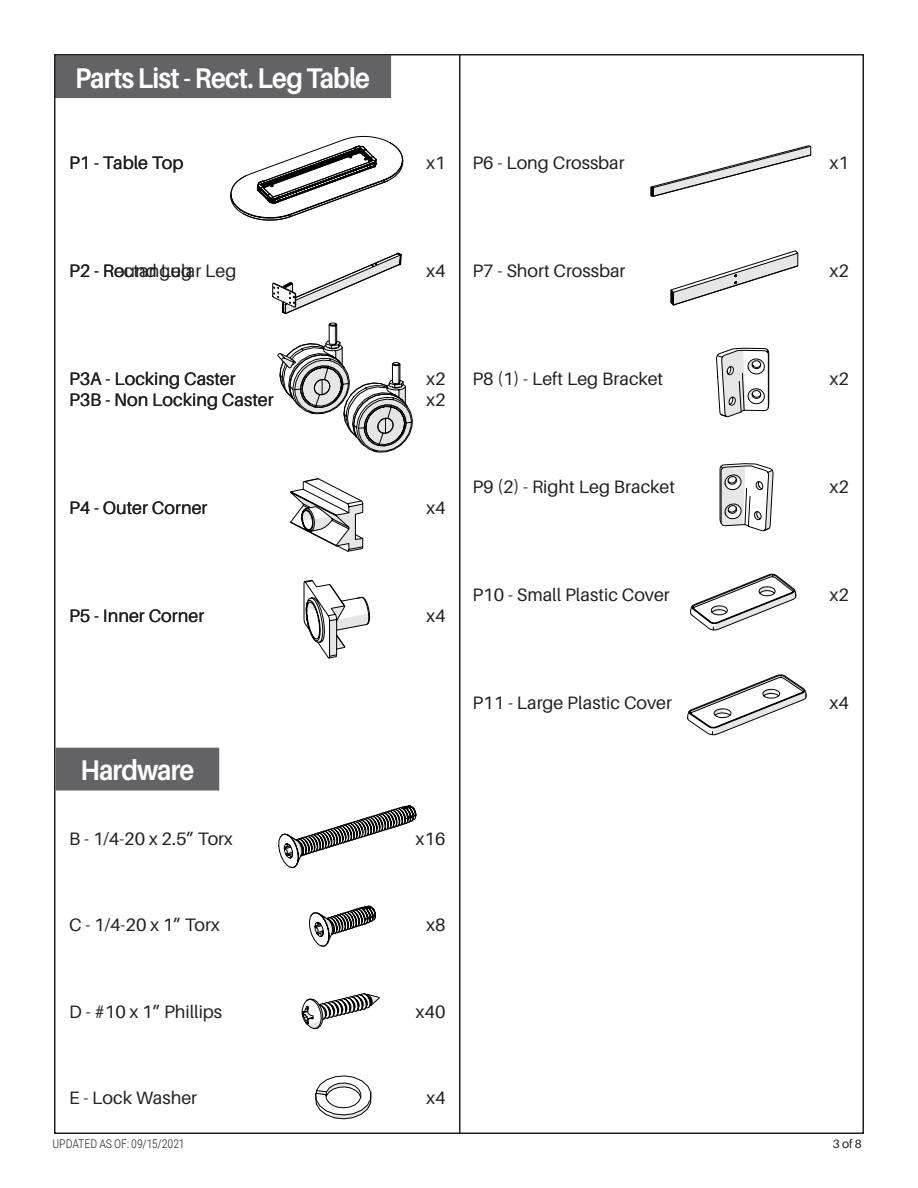
<style>
.page{position:relative;width:918px;height:1188px;background:#fff}
.page>*{position:absolute;margin:0;border:0;box-sizing:border-box;transform-origin:0 0}
.Section_Title_Headin{font:700 28.5px "Aileron";letter-spacing:-.03em;color:#fff;scale:.9 1}
.t1{font:18px "Aileron";color:#231f20}
.Version{font:300 12px "Roboto Condensed";letter-spacing:-.005em;color:#231f20}
.parts_needed_center{font:12px "Aileron";color:#231f20}
</style>
<div class="page">
<div style="left:54px;top:55px;width:337px;height:43px;background:#636366"></div>
<hr style="left:459px;top:54px;width:1px;height:1080px;background:#231f20">
<svg style="left:230px;top:136px;width:173px;height:84px"></svg>
<svg style="left:272px;top:253px;width:130px;height:61px"></svg>
<svg style="left:290px;top:478px;width:73px;height:73px"></svg>
<svg style="left:304px;top:580px;width:66px;height:78px"></svg>
<svg style="left:690px;top:574px;width:106px;height:56px"></svg>
<svg style="left:651px;top:145px;width:160px;height:52px"></svg>
<svg style="left:720px;top:463px;width:53px;height:68px"></svg>
<svg style="left:716px;top:348px;width:53px;height:69px"></svg>
<svg style="left:671px;top:250px;width:127px;height:56px"></svg>
<svg style="left:687px;top:675px;width:119px;height:61px"></svg>
<svg style="left:277px;top:323px;width:136px;height:129px"></svg>
<svg style="left:302px;top:993px;width:78px;height:36px"></svg>
<div style="left:56px;top:748px;width:163px;height:43px;background:#636366;border:2px solid #636366"></div>
<svg style="left:279px;top:805px;width:137px;height:63px"></svg>
<svg style="left:315px;top:1076px;width:56px;height:43px"></svg>
<svg style="left:309px;top:905px;width:67px;height:42px"></svg>
<p class="Section_Title_Headin" style="left:75px;top:62px;width:329px">Parts List - Rect. Leg Table</p>
<p class="t1" style="left:69px;top:153px;width:116px">P1 - Table Top</p>
<p class="t1" style="left:426px;top:153px;width:21px">x1</p>
<p class="t1" style="left:472px;top:153px;width:154px">P6 - Long Crossbar</p>
<p class="t1" style="left:830px;top:153px;width:21px">x1</p>
<p class="t1" style="left:69px;top:261px;width:125px">P2 - Round Leg</p>
<p class="t1" style="left:114px;top:261px;width:124px">ectangular Leg</p>
<p class="t1" style="left:426px;top:261px;width:21px">x4</p>
<p class="t1" style="left:472px;top:261px;width:154px">P7 - Short Crossbar</p>
<p class="t1" style="left:830px;top:261px;width:21px">x2</p>
<p class="t1" style="left:69px;top:369px;width:168px">P3A - Locking Caster</p>
<p class="t1" style="left:69px;top:390px;width:206px">P3B - Non Locking Caster</p>
<p class="t1" style="left:426px;top:369px;width:21px">x2</p>
<p class="t1" style="left:426px;top:390px;width:21px">x2</p>
<p class="t1" style="left:472px;top:369px;width:192px">P8 (1) - Left Leg Bracket</p>
<p class="t1" style="left:830px;top:369px;width:21px">x2</p>
<p class="t1" style="left:472px;top:477px;width:204px">P9 (2) - Right Leg Bracket</p>
<p class="t1" style="left:830px;top:477px;width:21px">x2</p>
<p class="t1" style="left:69px;top:498px;width:140px">P4 - Outer Corner</p>
<p class="t1" style="left:426px;top:498px;width:21px">x4</p>
<p class="t1" style="left:472px;top:585px;width:199px">P10 - Small Plastic Cover</p>
<p class="t1" style="left:830px;top:585px;width:21px">x2</p>
<p class="t1" style="left:69px;top:606px;width:137px">P5 - Inner Corner</p>
<p class="t1" style="left:426px;top:606px;width:21px">x4</p>
<p class="t1" style="left:472px;top:693px;width:201px">P11 - Large Plastic Cover</p>
<p class="t1" style="left:830px;top:693px;width:21px">x4</p>
<p class="Section_Title_Headin" style="left:80px;top:754px;width:128px">Hardware</p>
<p class="t1" style="left:69px;top:829px;width:165px">B - 1/4-20 x 2.5” Torx</p>
<p class="t1" style="left:416px;top:829px;width:31px">x16</p>
<p class="t1" style="left:69px;top:915px;width:152px">C - 1/4-20 x 1” Torx</p>
<p class="t1" style="left:426px;top:915px;width:21px">x8</p>
<p class="t1" style="left:69px;top:1002px;width:155px">D - #10 x 1” Phillips</p>
<p class="t1" style="left:416px;top:1002px;width:31px">x40</p>
<p class="t1" style="left:69px;top:1088px;width:130px">E - Lock Washer</p>
<p class="t1" style="left:426px;top:1088px;width:21px">x4</p>
<p class="Version" style="left:52px;top:1135px;width:134px">UPDATED AS OF: 09/15/2021</p>
<p class="parts_needed_center" style="left:833px;top:1137px;width:31px">3 of 8</p>
</div>
